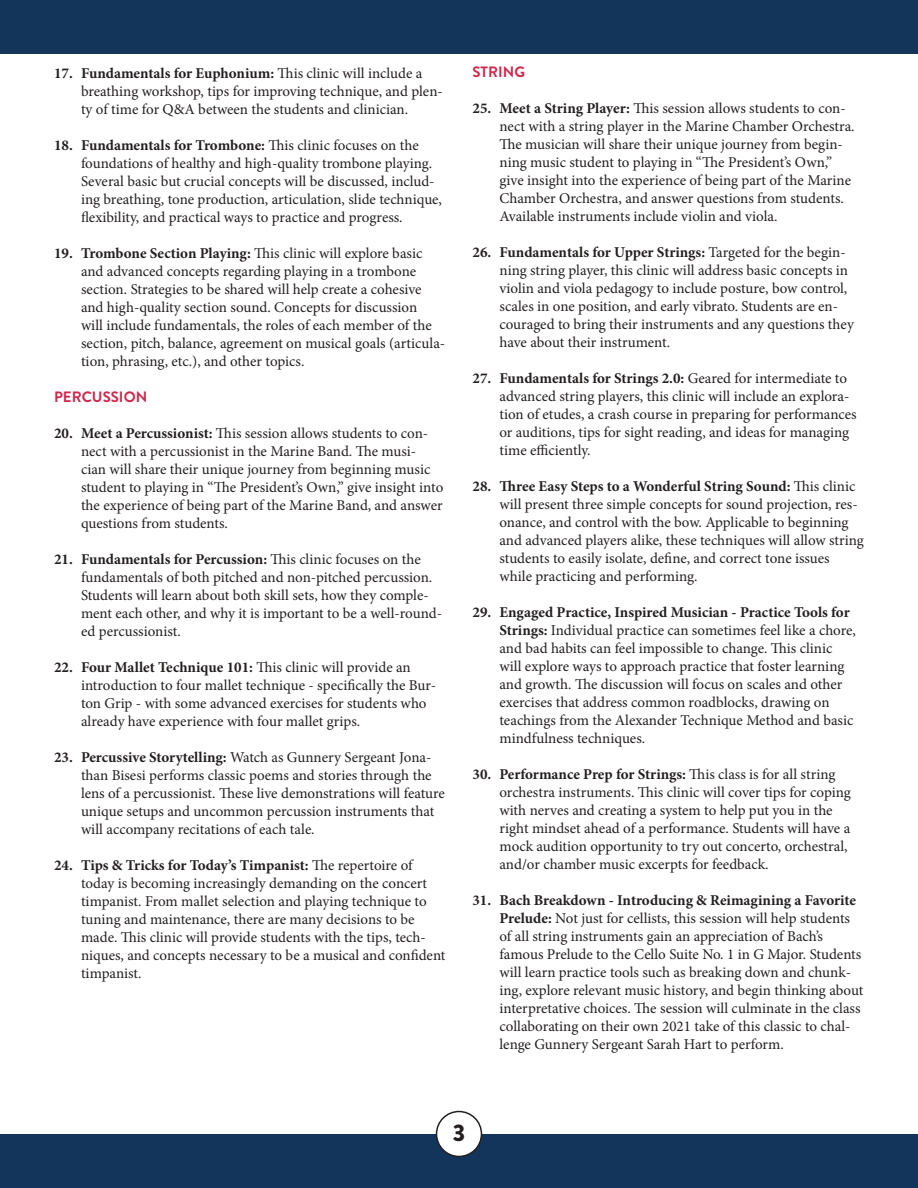
<style>
.page{position:relative;width:918px;height:1188px;background:#fff}
.page>*{position:absolute;margin:0;border:0;box-sizing:border-box;transform-origin:0 0}
.t1{font:900 24px "Brandon Grotesque";color:#231f20}
.t2{font:15px/18px "Minion Pro";color:#231f20}
.t3{font:700 15px "Brandon Grotesque";color:#d2274c}
.s1{font-weight:700}
</style>
<div class="page">
<div style="left:0;top:1134px;width:918px;height:54px;background:#14355b"></div>
<div style="left:0;top:0;width:918px;height:54px;background:#13355a"></div>
<div style="left:437px;top:1112px;width:44px;height:44px;background:#fff;border-radius:50%"></div>
<div style="left:436px;top:1111px;width:46px;height:46px;border:2px solid #231f20;border-radius:50%"></div>
<p class="t2" style="left:81px;top:64px;width:363px;text-indent:-27px"><span class="s1">17. Fundamentals for Euphonium:</span> This clinic will include a breathing workshop, tips for improving technique, and plen&shy;ty of time for Q&amp;A between the students and clinician.</p>
<p class="t2" style="left:81px;top:136px;width:363px;text-indent:-27px"><span class="s1">18. Fundamentals for Trombone:</span> This clinic focuses on the foundations of healthy and high-quality trombone playing.<br>Several basic but crucial concepts will be discussed, includ&shy;ing breathing, tone production, articulation, slide technique, flexibility, and practical ways to practice and progress.</p>
<p class="t2" style="left:81px;top:244px;width:366px;text-indent:-27px"><span class="s1">19. Trombone Section Playing:</span> This clinic will explore basic and advanced concepts regarding playing in a trombone section. Strategies to be shared will help create a cohesive and high-quality section sound. Concepts for discussion<br>will include fundamentals, the roles of each member of the section, pitch, balance, agreement on musical goals (articula&shy;tion, phrasing, etc.), and other topics.</p>
<p class="t3" style="left:54px;top:386px;width:95px">PERCUSSION</p>
<p class="t2" style="left:81px;top:424px;width:364px;text-indent:-27px"><span class="s1">20. Meet a Percussionist:</span> This session allows students to con&shy;nect with a percussionist in the Marine Band. The musi&shy;cian will share their unique journey from beginning music student to playing in “The President’s Own,” give insight into the experience of being part of the Marine Band, and answer questions from students.</p>
<p class="t2" style="left:81px;top:550px;width:363px;text-indent:-27px"><span class="s1">21. Fundamentals for Percussion:</span> This clinic focuses on the fundamentals of both pitched and non-pitched percussion.<br>Students will learn about both skill sets, how they comple&shy;ment each other, and why it is important to be a well-round&shy;ed percussionist.</p>
<p class="t2" style="left:81px;top:658px;width:357px;text-indent:-27px"><span class="s1">22. Four Mallet Technique 101:</span> This clinic will provide an introduction to four mallet technique - specifically the Bur&shy;ton Grip - with some advanced exercises for students who already have experience with four mallet grips.</p>
<p class="t2" style="left:81px;top:748px;width:365px;text-indent:-27px"><span class="s1">23. Percussive Storytelling:</span> Watch as Gunnery Sergeant Jona&shy;than Bisesi performs classic poems and stories through the lens of a percussionist. These live demonstrations will feature unique setups and uncommon percussion instruments that will accompany recitations of each tale.</p>
<p class="t2" style="left:81px;top:856px;width:366px;text-indent:-27px"><span class="s1">24. Tips &amp; Tricks for Today’s Timpanist:</span> The repertoire of today is becoming increasingly demanding on the concert timpanist. From mallet selection and playing technique to tuning and maintenance, there are many decisions to be made. This clinic will provide students with the tips, tech&shy;niques, and concepts necessary to be a musical and confident timpanist.</p>
<p class="t3" style="left:472px;top:62px;width:54px">STRING</p>
<p class="t2" style="left:500px;top:100px;width:357px;text-indent:-27px"><span class="s1">25. Meet a String Player:</span> This session allows students to con&shy;nect with a string player in the Marine Chamber Orchestra.<br>The musician will share their unique journey from begin&shy;ning music student to playing in “The President’s Own,” give insight into the experience of being part of the Marine Chamber Orchestra, and answer questions from students.<br>Available instruments include violin and viola.</p>
<p class="t2" style="left:500px;top:244px;width:356px;text-indent:-27px"><span class="s1">26. Fundamentals for Upper Strings:</span> Targeted for the begin&shy;ning string player, this clinic will address basic concepts in violin and viola pedagogy to include posture, bow control, scales in one position, and early vibrato. Students are en&shy;couraged to bring their instruments and any questions they have about their instrument.</p>
<p class="t2" style="left:500px;top:370px;width:359px;text-indent:-27px"><span class="s1">27. Fundamentals for Strings 2.0:</span> Geared for intermediate to advanced string players, this clinic will include an explora&shy;tion of etudes, a crash course in preparing for performances or auditions, tips for sight reading, and ideas for managing time efficiently.</p>
<p class="t2" style="left:500px;top:478px;width:366px;text-indent:-27px"><span class="s1">28. Three Easy Steps to a Wonderful String Sound:</span> This clinic will present three simple concepts for sound projection, res&shy;onance, and control with the bow. Applicable to beginning and advanced players alike, these techniques will allow string students to easily isolate, define, and correct tone issues while practicing and performing.</p>
<p class="t2" style="left:500px;top:604px;width:358px;text-indent:-27px"><span class="s1">29. Engaged Practice, Inspired Musician - Practice Tools for Strings:</span> Individual practice can sometimes feel like a chore, and bad habits can feel impossible to change. This clinic will explore ways to approach practice that foster learning and growth. The discussion will focus on scales and other exercises that address common roadblocks, drawing on teachings from the Alexander Technique Method and basic mindfulness techniques.</p>
<p class="t2" style="left:500px;top:766px;width:353px;text-indent:-27px"><span class="s1">30. Performance Prep for Strings:</span> This class is for all string orchestra instruments. This clinic will cover tips for coping with nerves and creating a system to help put you in the right mindset ahead of a performance. Students will have a mock audition opportunity to try out concerto, orchestral, and/or chamber music excerpts for feedback.</p>
<p class="t2" style="left:499px;top:892px;width:365px;text-indent:-27px"><span class="s1">31. Bach Breakdown - Introducing &amp; Reimagining a Favorite Prelude:</span> Not just for cellists, this session will help students of all string instruments gain an appreciation of Bach’s famous Prelude to the Cello Suite No. 1 in G Major. Students will learn practice tools such as breaking down and chunk&shy;ing, explore relevant music history, and begin thinking about interpretative choices. The session will culminate in the class collaborating on their own 2021 take of this classic to chal&shy;lenge Gunnery Sergeant Sarah Hart to perform.</p>
<p class="t1" style="left:453px;top:1116px;width:14px">3</p>
</div>
